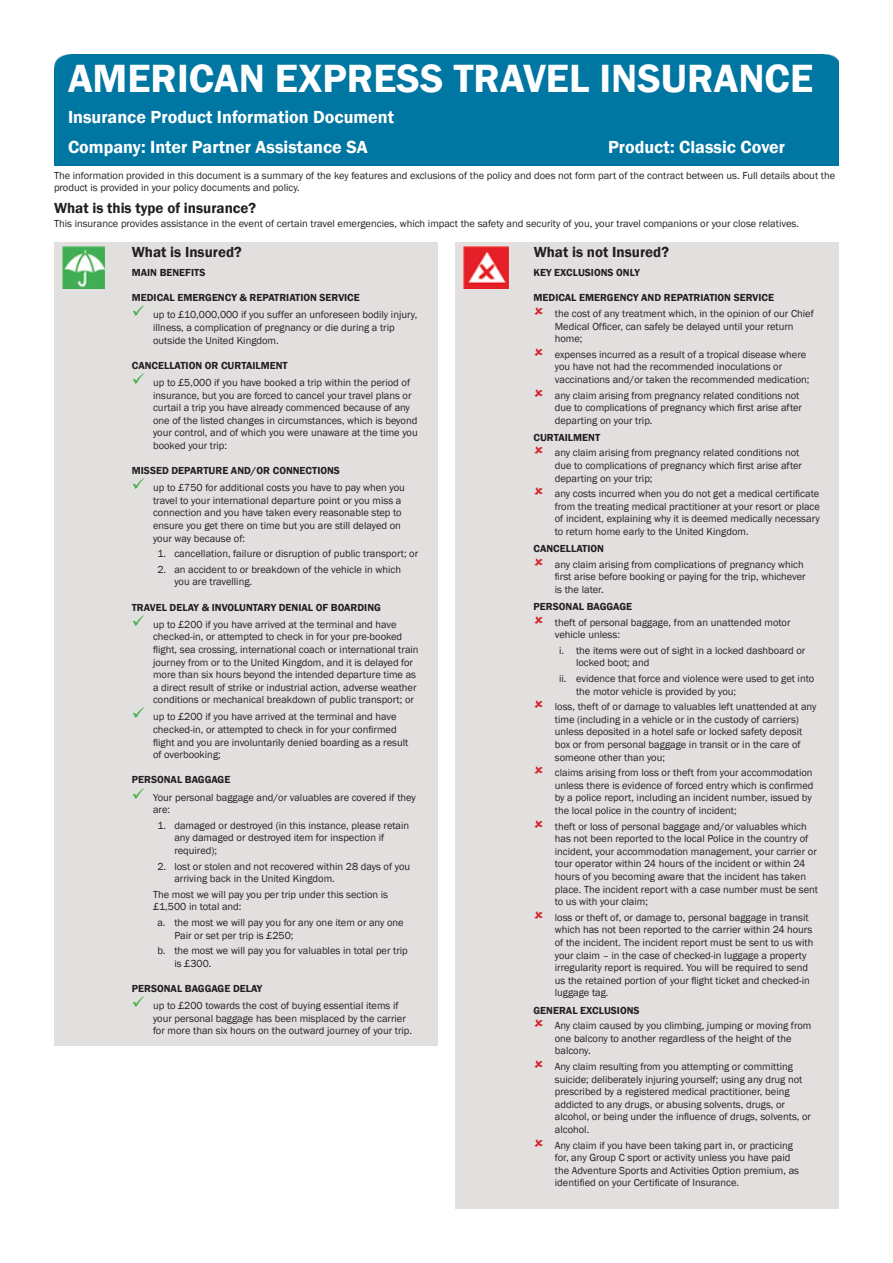
<style>
.page{position:relative;width:893px;height:1263px;background:#fff}
.page>*{position:absolute;margin:0;border:0;box-sizing:border-box;transform-origin:0 0}
.Space_-_Large{font:600 40.5px "Franklin Gothic";color:#fff}
.t1{font:600 18px "Franklin Gothic";color:#fff}
.t2{font:600 15px "Franklin Gothic";color:#231f20}
.t3{font:10.5px/12.6px "Franklin Gothic";color:#231f20}
.Bold_-_7pt{font:600 10.5px "Franklin Gothic";color:#231f20}
</style>
<div class="page">
<div style="left:455px;top:242px;width:384px;height:967px;background:#e2dfdf"></div>
<div style="left:54px;top:242px;width:384px;height:804px;background:#e2dfdf"></div>
<div style="left:54px;top:54px;width:785px;height:112px;background:#0076a2"></div>
<img style="left:463px;top:246px;width:45px;height:43px">
<img style="left:62px;top:246px;width:43px;height:43px">
<p class="Space_-_Large" style="left:68px;top:54px;width:747px">AMERICAN EXPRESS TRAVEL INSURANCE</p>
<p class="t1" style="left:68px;top:106px;width:328px">Insurance Product Information Document</p>
<p class="t1" style="left:68px;top:136px;width:301px">Company: Inter Partner Assistance SA</p>
<p class="t1" style="left:608px;top:136px;width:179px">Product: Classic Cover</p>
<p class="t3" style="left:54px;top:169px;width:783px">The information provided in this document is a summary of the key features and exclusions of the policy and does not form part of the contract between us. Full details about the product is provided in your policy documents and policy.</p>
<p class="t2" style="left:54px;top:198px;width:204px">What is this type of insurance?</p>
<p class="t3" style="left:54px;top:218px;width:746px">This insurance provides assistance in the event of certain travel emergencies, which impact the safety and security of you, your travel companions or your close relatives.</p>
<p class="t2" style="left:132px;top:242px;width:112px">What is Insured?</p>
<p class="Bold_-_7pt" style="left:132px;top:266px;width:75px">MAIN BENEFITS</p>
<p class="Bold_-_7pt" style="left:132px;top:291px;width:229px">MEDICAL EMERGENCY &amp; REPATRIATION SERVICE</p>
<p class="t3" style="left:153px;top:309px;width:266px">up to £10,000,000 if you suffer an unforeseen bodily injury, illness, a complication of pregnancy or die during a trip outside the United Kingdom.</p>
<p class="Bold_-_7pt" style="left:132px;top:359px;width:157px">CANCELLATION OR CURTAILMENT</p>
<p class="t3" style="left:153px;top:376px;width:266px">up to £5,000 if you have booked a trip within the period of insurance, but you are forced to cancel your travel plans or curtail a trip you have already commenced because of any one of the listed changes in circumstances, which is beyond your control, and of which you were unaware at the time you booked your trip:</p>
<p class="Bold_-_7pt" style="left:132px;top:464px;width:210px">MISSED DEPARTURE AND/OR CONNECTIONS</p>
<p class="t3" style="left:153px;top:482px;width:253px">up to £750 for additional costs you have to pay when you travel to your international departure point or you miss a connection and you have taken every reasonable step to ensure you get there on time but you are still delayed on your way because of:</p>
<p class="t3" style="left:157px;top:548px;width:262px">1. cancellation, failure or disruption of public transport; or</p>
<p class="t3" style="left:174px;top:563px;width:228px;text-indent:-17px">2. an accident to or breakdown of the vehicle in which you are travelling.</p>
<p class="Bold_-_7pt" style="left:132px;top:601px;width:251px">TRAVEL DELAY &amp; INVOLUNTARY DENIAL OF BOARDING</p>
<p class="t3" style="left:153px;top:618px;width:267px">up to £200 if you have arrived at the terminal and have checked-in, or attempted to check in for your pre-booked flight, sea crossing, international coach or international train journey from or to the United Kingdom, and it is delayed for more than six hours beyond the intended departure time as a direct result of strike or industrial action, adverse weather conditions or mechanical breakdown of public transport; or</p>
<p class="t3" style="left:153px;top:711px;width:257px">up to £200 if you have arrived at the terminal and have checked-in, or attempted to check in for your confirmed flight and you are involuntarily denied boarding as a result of overbooking;</p>
<p class="Bold_-_7pt" style="left:132px;top:773px;width:100px">PERSONAL BAGGAGE</p>
<p class="t3" style="left:153px;top:791px;width:264px">Your personal baggage and/or valuables are covered if they are:</p>
<p class="t3" style="left:174px;top:819px;width:236px;text-indent:-17px">1. damaged or destroyed (in this instance, please retain any damaged or destroyed item for inspection if required);</p>
<p class="t3" style="left:174px;top:860px;width:237px;text-indent:-17px">2. lost or stolen and not recovered within 28 days of you arriving back in the United Kingdom.</p>
<p class="t3" style="left:153px;top:888px;width:237px">The most we will pay you per trip under this section is £1,500 in total and:</p>
<p class="t3" style="left:174px;top:916px;width:231px;text-indent:-17px">a. the most we will pay you for any one item or any one<br>Pair or set per trip is £250;</p>
<p class="t3" style="left:174px;top:944px;width:235px;text-indent:-17px">b. the most we will pay you for valuables in total per trip is £300.</p>
<p class="Bold_-_7pt" style="left:132px;top:982px;width:132px">PERSONAL BAGGAGE DELAY</p>
<p class="t3" style="left:153px;top:999px;width:261px">up to £200 towards the cost of buying essential items if your personal baggage has been misplaced by the carrier for more than six hours on the outward journey of your trip.</p>
<p class="t2" style="left:534px;top:242px;width:137px">What is not Insured?</p>
<p class="Bold_-_7pt" style="left:534px;top:266px;width:108px">KEY EXCLUSIONS ONLY</p>
<p class="Bold_-_7pt" style="left:534px;top:291px;width:242px">MEDICAL EMERGENCY AND REPATRIATION SERVICE</p>
<p class="t3" style="left:555px;top:307px;width:261px">the cost of any treatment which, in the opinion of our Chief<br>Medical Officer, can safely be delayed until your return home;</p>
<p class="t3" style="left:555px;top:348px;width:256px">expenses incurred as a result of a tropical disease where you have not had the recommended inoculations or vaccinations and/or taken the recommended medication;</p>
<p class="t3" style="left:555px;top:389px;width:249px">any claim arising from pregnancy related conditions not due to complications of pregnancy which first arise after departing on your trip.</p>
<p class="Bold_-_7pt" style="left:534px;top:431px;width:68px">CURTAILMENT</p>
<p class="t3" style="left:555px;top:447px;width:249px">any claim arising from pregnancy related conditions not due to complications of pregnancy which first arise after departing on your trip;</p>
<p class="t3" style="left:555px;top:488px;width:267px;text-align:justify">any costs incurred when you do not get a medical certificate from the treating medical practitioner at your resort or place of incident, explaining why it is deemed medically necessary to return home early to the United Kingdom.</p>
<p class="Bold_-_7pt" style="left:534px;top:542px;width:72px">CANCELLATION</p>
<p class="t3" style="left:555px;top:558px;width:252px">any claim arising from complications of pregnancy which first arise before booking or paying for the trip, whichever is the later.</p>
<p class="Bold_-_7pt" style="left:534px;top:600px;width:100px">PERSONAL BAGGAGE</p>
<p class="t3" style="left:555px;top:616px;width:237px">theft of personal baggage, from an unattended motor vehicle unless:</p>
<p class="t3" style="left:576px;top:644px;width:231px;text-indent:-17px">i. the items were out of sight in a locked dashboard or locked boot; and</p>
<p class="t3" style="left:576px;top:672px;width:240px;text-indent:-17px">ii. evidence that force and violence were used to get into the motor vehicle is provided by you;</p>
<p class="t3" style="left:555px;top:701px;width:263px">loss, theft of or damage to valuables left unattended at any time (including in a vehicle or in the custody of carriers) unless deposited in a hotel safe or locked safety deposit box or from personal baggage in transit or in the care of someone other than you;</p>
<p class="t3" style="left:555px;top:767px;width:260px">claims arising from loss or theft from your accommodation unless there is evidence of forced entry which is confirmed by a police report, including an incident number, issued by the local police in the country of incident;</p>
<p class="t3" style="left:555px;top:820px;width:265px">theft or loss of personal baggage and/or valuables which has not been reported to the local Police in the country of incident, your accommodation management, your carrier or tour operator within 24 hours of the incident or within 24 hours of you becoming aware that the incident has taken place. The incident report with a case number must be sent to us with your claim;</p>
<p class="t3" style="left:555px;top:911px;width:260px">loss or theft of, or damage to, personal baggage in transit which has not been reported to the carrier within 24 hours of the incident. The incident report must be sent to us with your claim – in the case of checked-in luggage a property irregularity report is required. You will be required to send us the retained portion of your flight ticket and checked-in luggage tag.</p>
<p class="Bold_-_7pt" style="left:534px;top:1003px;width:108px">GENERAL EXCLUSIONS</p>
<p class="t3" style="left:555px;top:1019px;width:258px">Any claim caused by you climbing, jumping or moving from one balcony to another regardless of the height of the balcony.</p>
<p class="t3" style="left:555px;top:1060px;width:258px">Any claim resulting from you attempting or committing suicide; deliberately injuring yourself; using any drug not prescribed by a registered medical practitioner, being addicted to any drugs, or abusing solvents, drugs, or alcohol, or being under the influence of drugs, solvents, or alcohol.</p>
<p class="t3" style="left:555px;top:1139px;width:246px">Any claim if you have been taking part in, or practicing for, any Group C sport or activity unless you have paid the Adventure Sports and Activities Option premium, as identified on your Certificate of Insurance.</p>
</div>
